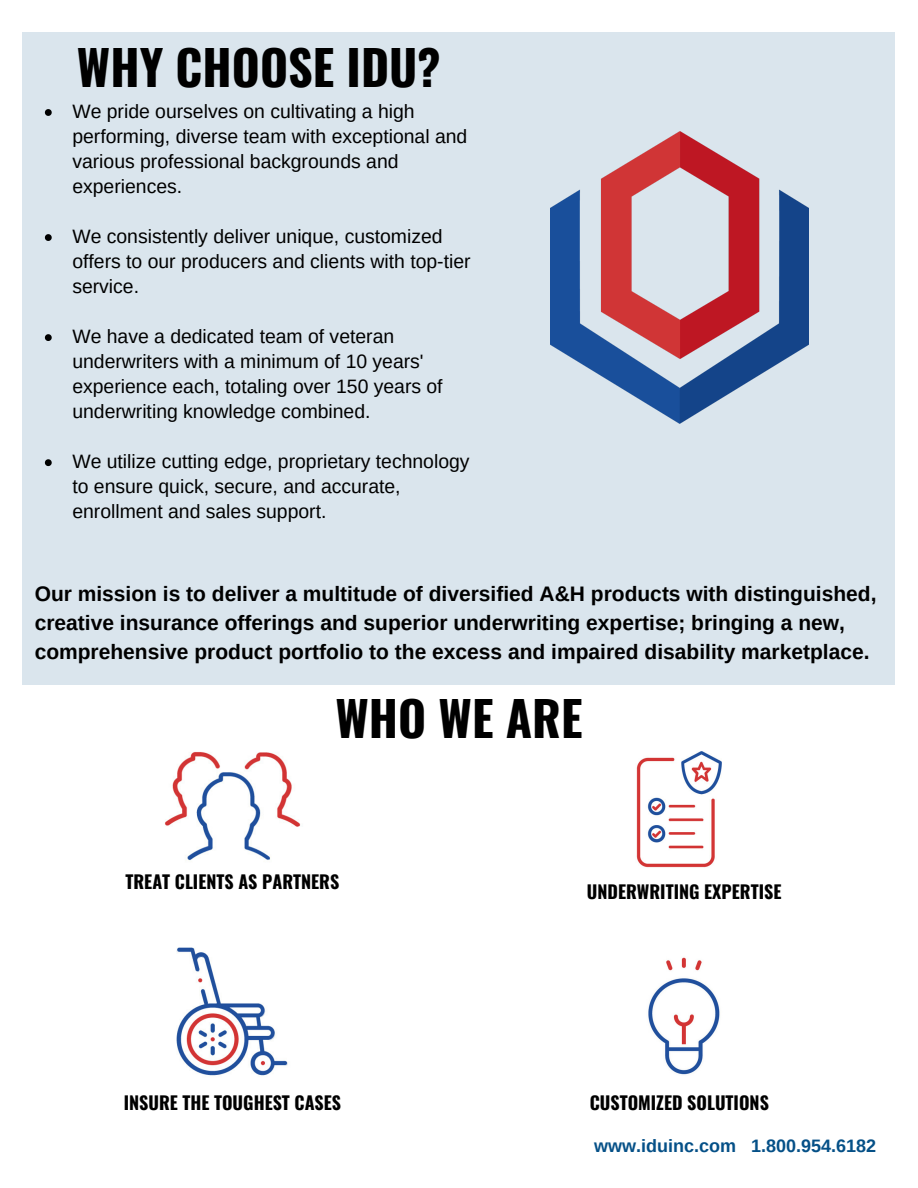
<style>
.page{position:relative;width:918px;height:1188px;background:#fff}
.page>*{position:absolute;margin:0;border:0;box-sizing:border-box;transform-origin:0 0}
.t1{font:700 48px "Oswald";color:#000}
.t2{font:700 21px/29.1px "Arimo";color:#000}
.t3{font:19.35px/25px "Arimo";color:#000}
.t4{font:700 18px "Oswald";color:#000}
.t5{font:700 18px "Arimo";color:#055087}
</style>
<div class="page">
<div style="left:22px;top:33px;width:873px;height:652px;background:#dae5ed"></div>
<img style="left:551px;top:131px;width:257px;height:293px">
<img style="left:636px;top:751px;width:86px;height:117px">
<img style="left:648px;top:957px;width:72px;height:118px">
<img style="left:165px;top:752px;width:136px;height:109px">
<img style="left:176px;top:947px;width:112px;height:129px">
<svg style="left:45px;top:109px;width:7px;height:7px"></svg>
<svg style="left:45px;top:234px;width:7px;height:7px"></svg>
<svg style="left:45px;top:334px;width:7px;height:7px"></svg>
<svg style="left:45px;top:459px;width:7px;height:7px"></svg>
<h1 class="t1" style="left:77px;top:30px;width:365px">WHY CHOOSE IDU?</h1>
<p class="t3" style="left:72px;top:99px;width:397px">We pride ourselves on cultivating a high performing, diverse team with exceptional and various professional backgrounds and experiences.</p>
<p class="t3" style="left:72px;top:224px;width:400px">We consistently deliver unique, customized offers to our producers and clients with top-tier service.</p>
<p class="t3" style="left:72px;top:324px;width:372px">We have a dedicated team of veteran underwriters with a minimum of 10 years' experience each, totaling over 150 years of underwriting knowledge combined.</p>
<p class="t3" style="left:72px;top:449px;width:399px">We utilize cutting edge, proprietary technology to ensure quick, secure, and accurate, enrollment and sales support.</p>
<p class="t2" style="left:35px;top:579px;width:843px">Our mission is to deliver a multitude of diversified A&amp;H products with distinguished, creative insurance offerings and superior underwriting expertise; bringing a new, comprehensive product portfolio to the excess and impaired disability marketplace.</p>
<h1 class="t1" style="left:335px;top:681px;width:249px">WHO WE ARE</h1>
<p class="t4" style="left:126px;top:867px;width:215px">TREAT CLIENTS AS PARTNERS</p>
<p class="t4" style="left:124px;top:1088px;width:219px">INSURE THE TOUGHEST CASES</p>
<p class="t4" style="left:587px;top:878px;width:196px">UNDERWRITING EXPERTISE</p>
<p class="t4" style="left:590px;top:1088px;width:181px">CUSTOMIZED SOLUTIONS</p>
<p class="t5" style="left:594px;top:1136px;width:284px">www.iduinc.com 1.800.954.6182</p>
</div>
